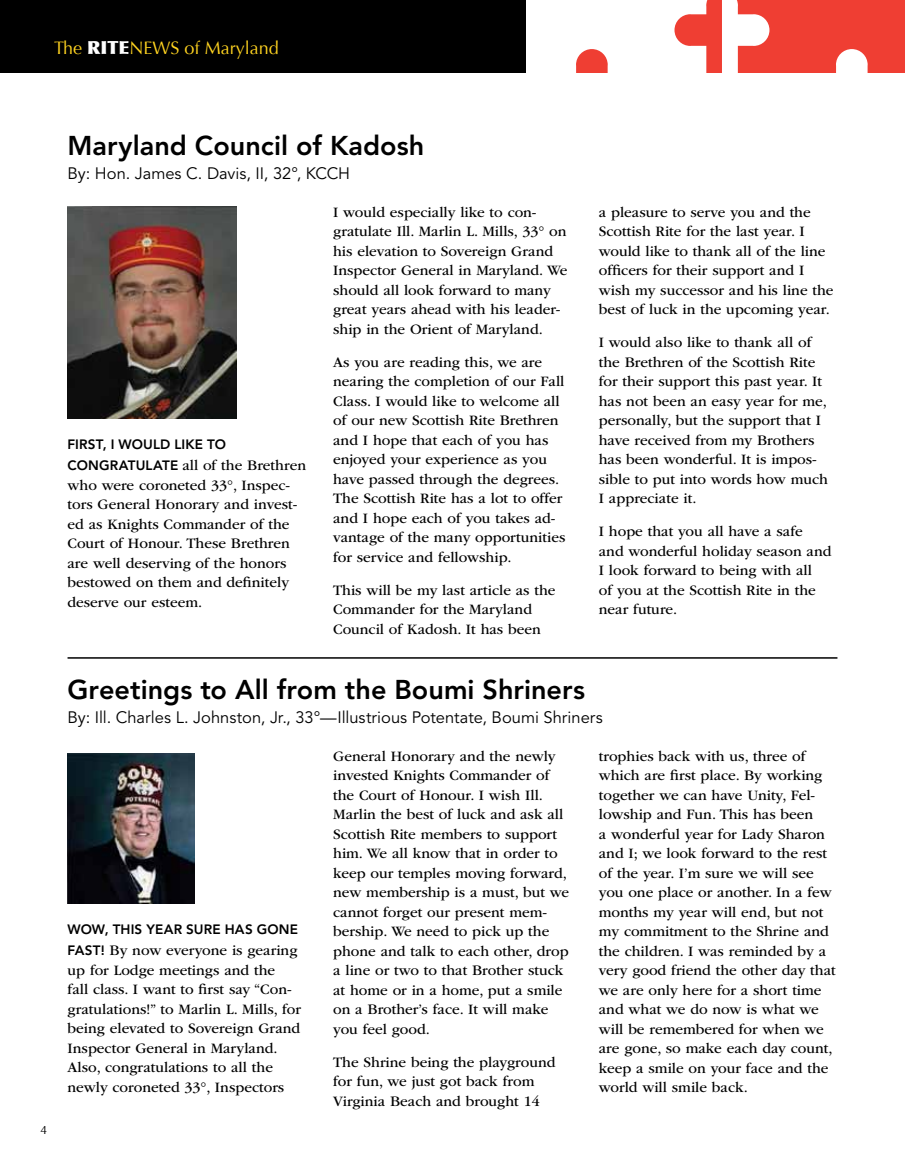
<style>
.page{position:relative;width:905px;height:1175px;background:#fff}
.page>*{position:absolute;margin:0;border:0;box-sizing:border-box;transform-origin:0 0}
.t1{font:800 27px "Avenir LT Std";color:#000}
.t2{font:18px "Optima";color:#ffd420}
.t3{font:16.5px "Avenir LT Std";color:#000}
.t4{font:15px/19.5px "ITC Garamond Std";color:#000}
.t5{font:800 13.5px "Avenir LT Std";letter-spacing:.01em;color:#000}
.t6{font:12px "Optima";color:#000}
.s1{font-weight:900;color:#fff}
.s2{font-family:"Avenir LT Std";font-weight:800;font-size:13.5px}
</style>
<div class="page">
<div style="left:0;top:0;width:526px;height:73px;background:#000"></div>
<svg style="left:904px;top:0;width:1px;height:73px"></svg>
<div style="left:722px;top:0;width:182px;height:73px;background:#ef3e33"></div>
<svg style="left:576px;top:0;width:292px;height:73px"></svg>
<hr style="left:68px;top:657px;width:769px;height:1px;background:#000">
<img style="left:68px;top:206px;width:168px;height:212px">
<img style="left:68px;top:753px;width:126px;height:150px">
<p class="t2" style="left:54px;top:37px;width:226px">The <span class="s1">RITE</span>NEWS of Maryland</p>
<h1 class="t1" style="left:68px;top:130px;width:358px">MARYLAND COUNCIL OF KADOSH</h1>
<p class="t3" style="left:68px;top:164px;width:284px">By: Hon. James C. Davis, II, 32°, KCCH</p>
<p class="t5" style="left:68px;top:436px;width:160px">FIRST, I WOULD LIKE TO</p>
<p class="t4" style="left:68px;top:456px;width:240px"><span class="s2">CON GRATULATE</span> all of the Brethren who were coroneted 33°, Inspec&shy;tors General Honorary and invest&shy;ed as Knights Commander of the<br>Court of Honour. These Brethren are well deserving of the honors bestowed on them and definitely deserve our esteem.</p>
<p class="t4" style="left:333px;top:202px;width:236px">I would especially like to con&shy;gratulate Ill. Marlin L. Mills, 33° on his elevation to Sovereign Grand Inspector General in Maryland. We should all look forward to many great years ahead with his leader&shy;ship in the Orient of Maryland.</p>
<p class="t4" style="left:333px;top:352px;width:234px">As you are reading this, we are nearing the completion of our Fall<br>Class. I would like to welcome all of our new Scottish Rite Brethren and I hope that each of you has enjoyed your experience as you have passed through the degrees.<br>The Scottish Rite has a lot to offer and I hope each of you takes ad&shy;vantage of the many opportunities for service and fellowship.</p>
<p class="t4" style="left:333px;top:580px;width:224px">This will be my last article as the<br>Commander for the Maryland<br>Council of Kadosh. It has been</p>
<p class="t4" style="left:599px;top:202px;width:236px">a pleasure to serve you and the<br>Scottish Rite for the last year. I would like to thank all of the line officers for their support and I wish my successor and his line the best of luck in the upcoming year.</p>
<p class="t4" style="left:599px;top:333px;width:230px">I would also like to thank all of the Brethren of the Scottish Rite for their support this past year. It has not been an easy year for me, personally, but the support that I have received from my Brothers has been wonderful. It is impos&shy;sible to put into words how much<br>I appreciate it.</p>
<p class="t4" style="left:599px;top:522px;width:234px">I hope that you all have a safe<br>and wonderful holiday season and<br>I look forward to being with all<br>of you at the Scottish Rite in the near future.</p>
<h1 class="t1" style="left:68px;top:674px;width:519px">GREETINGS TO ALL FROM THE BOUMI SHRINERS</h1>
<p class="t3" style="left:68px;top:708px;width:536px">By: Ill. Charles L. Johnston, Jr., 33°—Illustrious Potentate, Boumi Shriners</p>
<p class="t6" style="left:40px;top:1123px;width:8px">4</p>
<p class="t5" style="left:68px;top:921px;width:232px">WOW, THIS YEAR SURE HAS GON E</p>
<p class="t4" style="left:68px;top:940px;width:235px"><span class="s2">FAST!</span> By now everyone is gearing up for Lodge meetings and the<br>fall class. I want to first say “Con&shy;gratulations!” to Marlin L. Mills, for being elevated to Sovereign Grand Inspector General in Maryland.<br>Also, congratulations to all the newly coroneted 33°, Inspectors</p>
<p class="t4" style="left:333px;top:746px;width:237px">General Honorary and the newly invested Knights Commander of the Court of Honour. I wish Ill.<br>Marlin the best of luck and ask all<br>Scottish Rite members to support him. We all know that in order to keep our temples moving forward, new membership is a must, but we cannot forget our present mem&shy;bership. We need to pick up the phone and talk to each other, drop a line or two to that Brother stuck at home or in a home, put a smile on a Brother’s face. It will make you feel good.</p>
<p class="t4" style="left:333px;top:1052px;width:224px">The Shrine being the playground for fun, we just got back from<br>Virginia Beach and brought 14</p>
<p class="t4" style="left:599px;top:746px;width:238px">trophies back with us, three of which are first place. By working together we can have Unity, Fel&shy;lowship and Fun. This has been<br>a wonderful year for Lady Sharon and I; we look forward to the rest of the year. I’m sure we will see you one place or another. In a few months my year will end, but not my commitment to the Shrine and the children. I was reminded by a very good friend the other day that we are only here for a short time and what we do now is what we will be remembered for when we are gone, so make each day count, keep a smile on your face and the world will smile back.</p>
</div>
